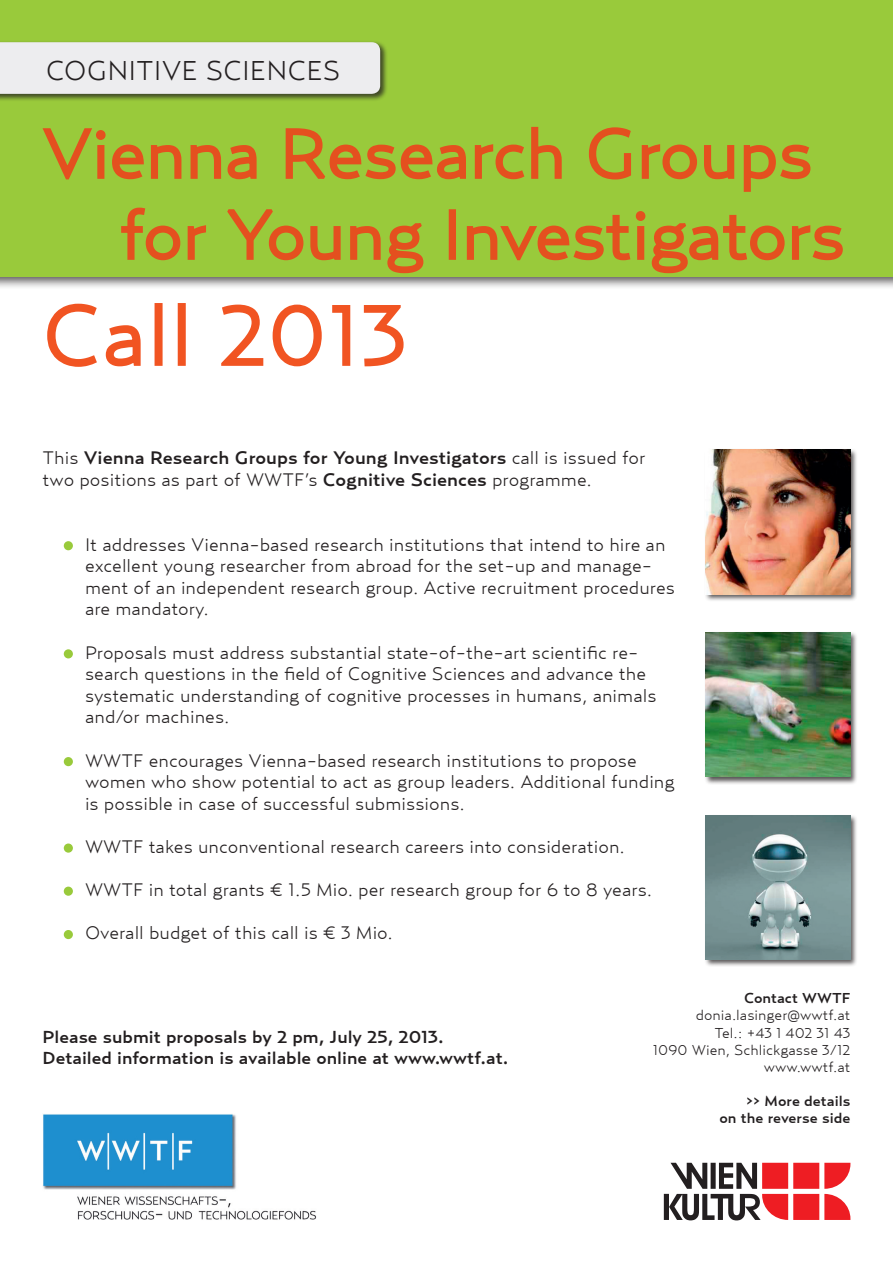
<style>
.page{position:relative;width:893px;height:1263px;background:#fff}
.page>*{position:absolute;margin:0;border:0;box-sizing:border-box;transform-origin:0 0}
.t1{font:300 82.5px "Relay Wide";letter-spacing:.025em;color:#f15422}
.t2{font:300 67.5px/81px "Relay Wide";color:#e4501f}
.t3{font:300 27px "Relay Wide";color:#231f20}
.t4{font:300 18px/21.6px "Relay Wide";color:#231f20}
.t5{font:500 18px/21.6px "Relay Wide";color:#231f20}
.t6{font:500 17.25px/20.7px "Relay Wide";color:#231f20}
.t7{font:300 14.25px/17.1px "Relay Wide";color:#231f20;text-align:right}
.t8{font:500 14.25px/17.1px "Relay Wide";color:#231f20;text-align:right}
.s1{font-weight:300}
</style>
<div class="page">
<div style="left:0;top:0;width:893px;height:290px;background:#231f20;opacity:.75"></div>
<div style="left:0;top:0;width:893px;height:276px;background:#99ca3b"></div>
<div style="left:0;top:41px;width:388px;height:61px;background:#231f20;opacity:.75"></div>
<div style="left:0;top:42px;width:380px;height:52px;background:#ededef"></div>
<svg style="left:42px;top:128px;width:140px;height:52px"></svg>
<svg style="left:190px;top:145px;width:67px;height:35px"></svg>
<svg style="left:285px;top:126px;width:277px;height:54px"></svg>
<svg style="left:588px;top:127px;width:43px;height:53px"></svg>
<svg style="left:641px;top:144px;width:94px;height:36px"></svg>
<svg style="left:743px;top:144px;width:68px;height:48px"></svg>
<svg style="left:121px;top:207px;width:85px;height:54px"></svg>
<svg style="left:227px;top:209px;width:114px;height:52px"></svg>
<svg style="left:350px;top:223px;width:74px;height:51px"></svg>
<div style="left:449px;top:209px;width:7px;height:51px;border:3px solid #e4501f"></div>
<svg style="left:466px;top:211px;width:377px;height:63px"></svg>
<svg style="left:47px;top:303px;width:94px;height:64px"></svg>
<div style="left:155px;top:303px;width:8px;height:63px;border:3px solid #f15422"></div>
<div style="left:178px;top:303px;width:8px;height:63px;border:3px solid #f15422"></div>
<svg style="left:221px;top:304px;width:43px;height:62px"></svg>
<svg style="left:272px;top:304px;width:50px;height:63px"></svg>
<svg style="left:332px;top:305px;width:19px;height:61px"></svg>
<svg style="left:363px;top:305px;width:41px;height:62px"></svg>
<img style="left:43px;top:1114px;width:274px;height:106px">
<div style="left:704px;top:448px;width:154px;height:154px;background:#231f20;opacity:.75"></div>
<img style="left:706px;top:450px;width:144px;height:144px">
<div style="left:704px;top:631px;width:154px;height:154px;background:#231f20;opacity:.75"></div>
<img style="left:706px;top:632px;width:144px;height:145px">
<div style="left:704px;top:814px;width:154px;height:154px;background:#231f20;opacity:.75"></div>
<img style="left:706px;top:815px;width:144px;height:145px">
<div style="left:64px;top:541px;width:9px;height:9px;background:#99ca3b;border-radius:50%"></div>
<div style="left:64px;top:649px;width:9px;height:9px;background:#99ca3b;border-radius:50%"></div>
<div style="left:64px;top:757px;width:9px;height:9px;background:#99ca3b;border-radius:50%"></div>
<div style="left:64px;top:843px;width:9px;height:10px;background:#99ca3b;border-radius:50%"></div>
<div style="left:64px;top:887px;width:9px;height:9px;background:#99ca3b;border-radius:50%"></div>
<div style="left:64px;top:930px;width:9px;height:9px;background:#99ca3b;border-radius:50%"></div>
<svg style="left:664px;top:1163px;width:186px;height:57px"></svg>
<h3 class="t3" style="left:46px;top:55px;width:296px">COGNITIVE SCIENCES</h3>
<h2 class="t2" style="left:120px;top:112px;width:727px;text-indent:-77px">Vienna Research Groups for Young Investigators</h2>
<h1 class="t1" style="left:43px;top:287px;width:365px">Call 2013</h1>
<p class="t5" style="left:43px;top:447px;width:604px"><span class="s1">This</span> Vienna Research Groups for Young Investigators <span class="s1">call is issued for two positions as part of WWTF’s</span> Cognitive Sciences <span class="s1">programme.</span></p>
<p class="t4" style="left:85px;top:533px;width:591px">It addresses Vienna-based research institutions that intend to hire an excellent young researcher from abroad for the set-up and manage&shy;ment of an independent research group. Active recruitment procedures are mandatory.</p>
<p class="t4" style="left:85px;top:641px;width:573px">Proposals must address substantial state-of-the-art scientific re&shy;search questions in the field of Cognitive Sciences and advance the systematic understanding of cognitive processes in humans, animals and/or machines.</p>
<p class="t4" style="left:85px;top:749px;width:591px">WWTF encourages Vienna-based research institutions to propose women who show potential to act as group leaders. Additional funding is possible in case of successful submissions.</p>
<p class="t4" style="left:85px;top:835px;width:541px">WWTF takes unconventional research careers into consideration.</p>
<p class="t4" style="left:85px;top:879px;width:569px">WWTF in total grants € 1.5 Mio. per research group for 6 to 8 years.</p>
<p class="t4" style="left:85px;top:922px;width:309px">Overall budget of this call is € 3 Mio.</p>
<p class="t6" style="left:43px;top:1026px;width:467px">Please submit proposals by 2 pm, July 25, 2013.<br>Detailed information is available online at www.wwtf.at.</p>
<p class="t8" style="left:744px;top:989px;width:108px">Contact WWTF</p>
<p class="t7" style="left:653px;top:1006px;width:199px">donia.lasinger@wwtf.at<br>Tel.: +43 1 402 31 43<br>1090 Wien, Schlickgasse 3/12 www.wwtf.at</p>
<p class="t8" style="left:719px;top:1092px;width:133px">&gt;&gt; More details<br>on the reverse side</p>
</div>
